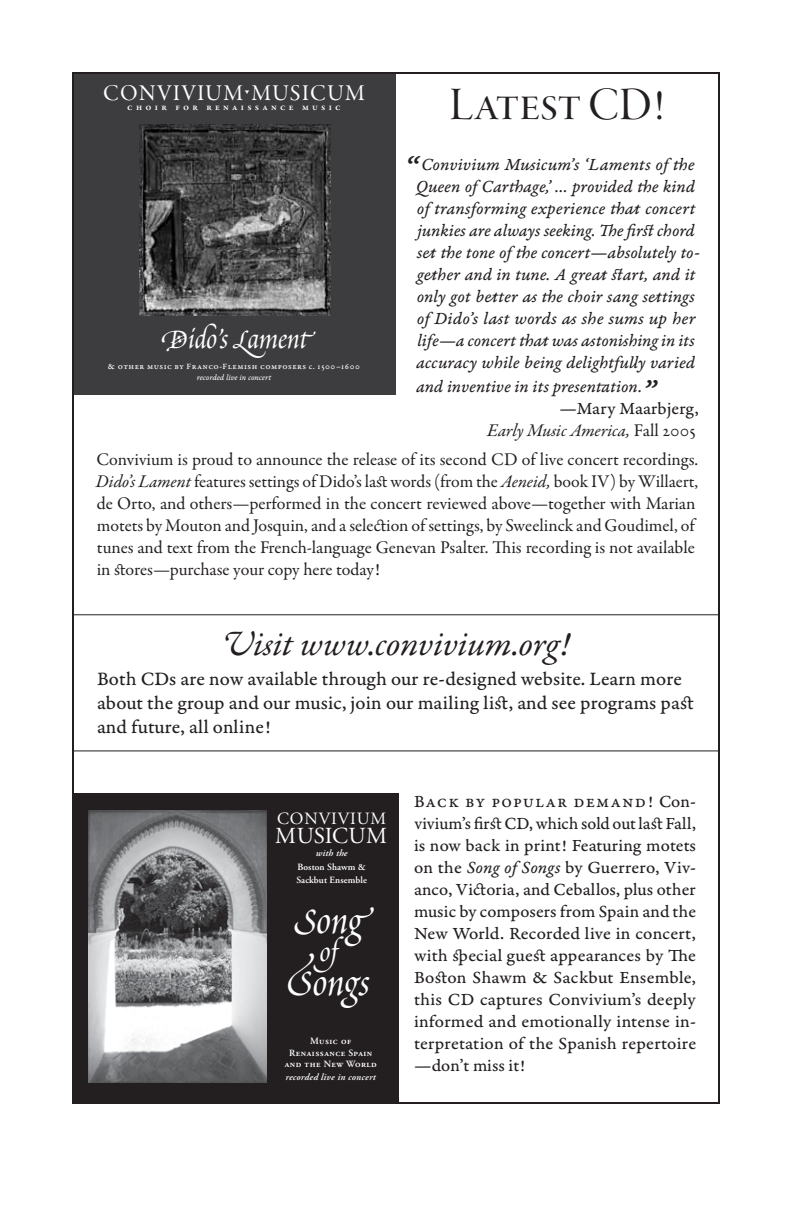
<style>
.page{position:relative;width:792px;height:1224px;background:#fff}
.page>*{position:absolute;margin:0;border:0;box-sizing:border-box;transform-origin:0 0}
.t1{font:48px "Garamond Premr Pro Disp";letter-spacing:.005em;color:#231f20}
.t2{font:45.8px "Poetica Chancery I";color:#fff}
.t3{font:italic 36px "Garamond Premr Pro";letter-spacing:-.005em;color:#231f20}
.t4{font:34.4px "Poetica Chancery I";color:#fff}
.t5{font:34.2px "Poetica Chancery IV";color:#fff}
.t6{font:23px "Adobe Garamond Pro";letter-spacing:.01em;color:#fff}
.t7{font:22.8px "Garamond Premr Pro Subh";letter-spacing:.065em;color:#fff}
.t8{font:20px/24px "Garamond Premr Pro Capt";letter-spacing:.01em;color:#231f20}
.t9{font:18px/22px "Garamond Premr Pro Capt";letter-spacing:.01em;color:#231f20;text-align:justify}
.t10{font:18px/22px "Garamond Premr Pro";color:#231f20}
.t11{font:18px/22px "Garamond Premr Pro It Capt";color:#231f20}
.t12{font:italic 18px "Garamond Premr Pro";color:#231f20}
.t13{font:17.2px "Adobe Garamond Pro";letter-spacing:.05em;color:#fff}
.t14{font:600 9.6px/11.4px "Adobe Garamond Pro";letter-spacing:.05em;color:#fff;text-align:center}
.t15{font:italic 600 9.6px "Adobe Garamond Pro";letter-spacing:.025em;color:#fff}
.t16{font:600 9.6px/13.4px "Adobe Garamond Pro";letter-spacing:.01em;color:#fff}
.t17{font:600 9.4px "Garamond Premr Pro";letter-spacing:.345em;color:#fff}
.t18{font:8.6px "Garamond Premr Pro Med Capt";letter-spacing:.05em;color:#fff}
.t19{font:8.6px "Garamond Premr Pro It Capt";color:#fff}
.s1{font-family:"Mantinia"}
.s2{font-family:"Poetica Supp Swash Caps IV"}
.s3{font-family:"Poetica Supp Lowercase Alt I"}
.s4{font-family:"Poetica Supp Lowercase End I"}
.s5{font-size:36px}
.s6{font-style:normal}
.s7{font-style:italic}
.s8{font-family:"Poetica Supp Swash Caps III"}
.s9{font-family:"Poetica Supp Lowercase Alt II"}
.s10{font-family:"Garamond Premr Pro It Capt"}
</style>
<div class="page">
<div style="left:72px;top:72px;width:324px;height:322px;background:#3d3c3e"></div>
<img style="left:140px;top:125px;width:190px;height:190px">
<div style="left:72px;top:794px;width:326px;height:310px;background:#231f20"></div>
<img style="left:89px;top:810px;width:178px;height:272px">
<p class="t7" style="left:103px;top:80px;width:263px">CONVIVIUM<span class="s1">·</span>MUSICUM</p>
<p class="t17" style="left:127px;top:101px;width:215px">c hoir for rena issance music</p>
<h3 class="t5" style="left:161px;top:323px;width:148px"><span class="s2">d</span>i<span class="s3">d</span>o’s <span class="s2">l</span>amen<span class="s4">t</span></h3>
<p class="t18" style="left:108px;top:361px;width:254px">&amp; other music by Franco-Flemish composers c. 1500–1600</p>
<p class="t19" style="left:197px;top:373px;width:76px">recorded live in concert</p>
<h1 class="t1" style="left:450px;top:78px;width:216px">Latest CD!</h1>
<p class="t11" style="left:416px;top:154px;width:285px;text-indent:-12px"><span class="s5">“</span> Convivium Musicum’s ‘Laments of the Queen of Carthage,’ … provided the kind of transforming experience that concert junkies are always seeking. The first chord set the tone of the concert—absolutely to&shy;gether and in tune. A great start, and it only got better as the choir sang settings of Dido’s last words as she sums up her life—a concert that was astonishing in its accuracy while being delightfully varied</p>
<p class="t11" style="left:416px;top:376px;width:241px">and inventive in its presentation.<span class="s5">”</span></p>
<p class="t9" style="left:559px;top:398px;width:141px">—Mary Maarbjerg,</p>
<p class="t12" style="left:487px;top:419px;width:211px">Early Music America, <span class="s6">Fall 2005</span></p>
<p class="t10" style="left:96px;top:449px;width:604px">Convivium is proud to announce the release of its second CD of live concert recordings.<br><span class="s7">Dido’s Lament</span> features settings of Dido’s last words (from the <span class="s7">Aeneid,</span> book IV) by Willaert, de Orto, and others—performed in the concert reviewed above—together with Marian motets by Mouton and Josquin, and a selection of settings, by Sweelinck and Goudimel, of tunes and text from the French-language Genevan Psalter. This recording is not available in stores—purchase your copy here today!</p>
<h3 class="t3" style="left:222px;top:621px;width:349px">Visit www.convivium.org!</h3>
<p class="t8" style="left:97px;top:667px;width:598px">Both CDs are now available through our re-designed website. Learn more about the group and our music, join our mailing list, and see programs past and future, all online!</p>
<p class="t13" style="left:277px;top:808px;width:111px">CONVIVIUM</p>
<p class="t6" style="left:275px;top:822px;width:113px">MUSICUM</p>
<p class="t15" style="left:316px;top:848px;width:33px">with the</p>
<p class="t16" style="left:296px;top:860px;width:72px">Boston Shawm &amp;<br>Sackbut Ensemble</p>
<h2 class="t2" style="left:293px;top:898px;width:70px"><span class="s8">s</span>on<span class="s4">g</span></h2>
<h3 class="t4" style="left:320px;top:935px;width:43px">o<span class="s3">f</span></h3>
<h2 class="t2" style="left:286px;top:961px;width:85px"><span class="s2">s</span>on<span class="s9">G</span>s</h2>
<p class="t14" style="left:285px;top:1036px;width:94px">MUSIC OF<br>RENAISSANCE SPAIN<br>AND THE NEW WORLD</p>
<p class="t15" style="left:286px;top:1072px;width:92px">recorded live in concert</p>
<p class="t9" style="left:414px;top:791px;width:284px">Back by popular demand! Con&shy;vivium’s first CD, which sold out last Fall, is now back in print! Featuring motets on the <span class="s10">Song of Songs</span> by Guerrero, Viv&shy;anco, Victoria, and Ceballos, plus other music by composers from Spain and the New World. Recorded live in concert, with special guest appearances by The Boston Shawm &amp; Sackbut Ensemble, this CD captures Convivium’s deeply informed and emotionally intense in&shy;terpretation of the Spanish repertoire —don’t miss it!</p>
</div>
